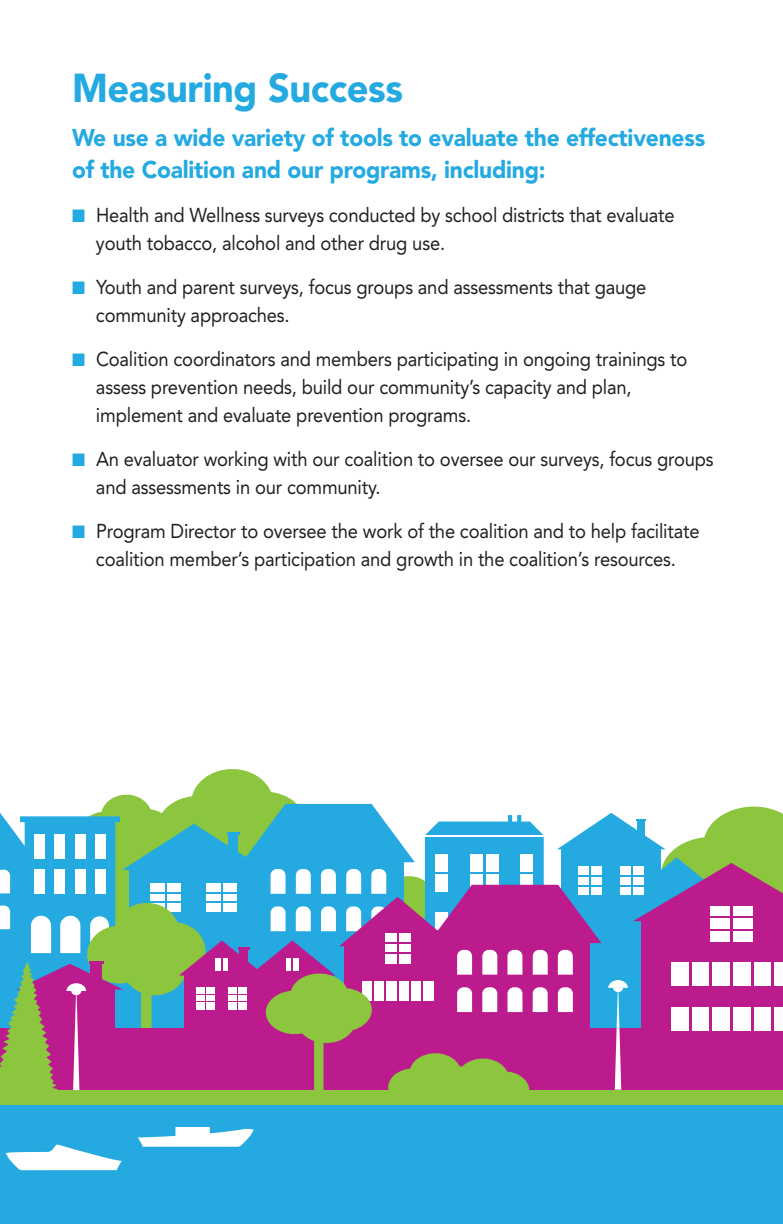
<style>
.page{position:relative;width:783px;height:1224px;background:#fff}
.page>*{position:absolute;margin:0;border:0;box-sizing:border-box;transform-origin:0 0}
.t1{font:900 40px "Avenir";letter-spacing:-.01em;color:#24aae1;scale:.95 1}
.t2{font:900 24px/32px "Avenir";letter-spacing:-.01em;color:#24aae1;scale:.95 1}
.t3{font:20px "Avenir";letter-spacing:-.01em;color:#231f20;scale:.92 1}
.s1{color:#24aae1}
</style>
<div class="page">
<div style="left:0;top:1093px;width:783px;height:131px;background:#24aae1"></div>
<div style="left:0;top:1090px;width:783px;height:15px;background:#8bc63e"></div>
<svg style="left:6px;top:1145px;width:116px;height:25px"></svg>
<svg style="left:138px;top:1127px;width:116px;height:20px"></svg>
<svg style="left:0;top:769px;width:783px;height:321px"></svg>
<p class="t1" style="left:72px;top:64px;width:350px">Measuring Success</p>
<p class="t2" style="left:72px;top:122px;width:668px">We use a wide variety of tools to evaluate the effectiveness of the Coalition and our programs, including:</p>
<p class="t3" style="left:72px;top:204px;width:657px"><span class="s1">■</span> Health and Wellness surveys conducted by school districts that evaluate</p>
<p class="t3" style="left:96px;top:232px;width:381px">youth tobacco, alcohol and other drug use.</p>
<p class="t3" style="left:72px;top:276px;width:626px"><span class="s1">■</span> Youth and parent surveys, focus groups and assessments that gauge</p>
<p class="t3" style="left:96px;top:304px;width:212px">community approaches.</p>
<p class="t3" style="left:72px;top:348px;width:670px"><span class="s1">■</span> Coalition coordinators and members participating in ongoing trainings to</p>
<p class="t3" style="left:96px;top:376px;width:584px">assess prevention needs, build our community’s capacity and plan,</p>
<p class="t3" style="left:96px;top:404px;width:409px">implement and evaluate prevention programs.</p>
<p class="t3" style="left:72px;top:448px;width:699px"><span class="s1">■</span> An evaluator working with our coalition to oversee our surveys, focus groups</p>
<p class="t3" style="left:96px;top:476px;width:311px">and assessments in our community.</p>
<p class="t3" style="left:72px;top:520px;width:684px"><span class="s1">■</span> Program Director to oversee the work of the coalition and to help facilitate</p>
<p class="t3" style="left:96px;top:548px;width:632px">coalition member’s participation and growth in the coalition’s resources.</p>
</div>
